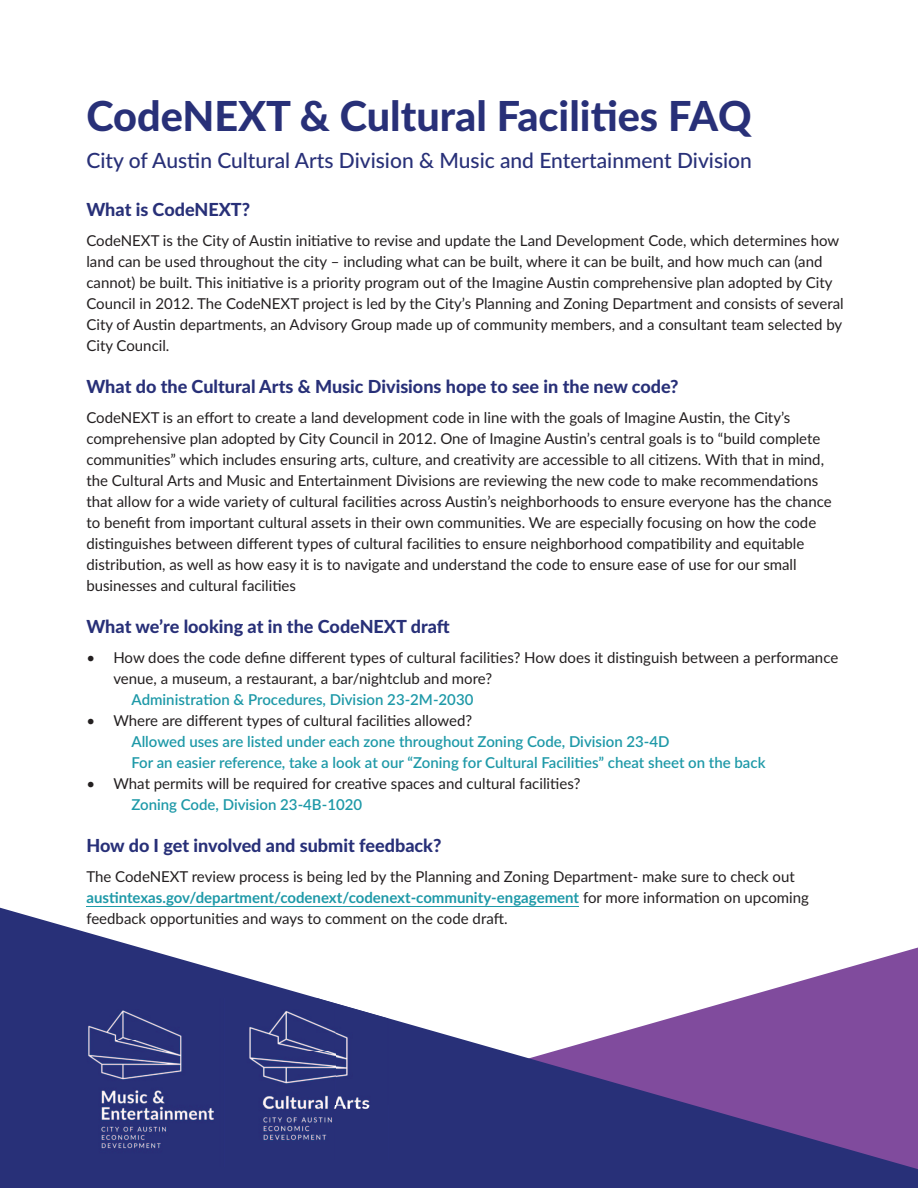
<style>
.page{position:relative;width:918px;height:1188px;background:#fff}
.page>*{position:absolute;margin:0;border:0;box-sizing:border-box;transform-origin:0 0}
.t1{font:800 41.4px "Lato";color:#283078}
.t2{font:500 21px "Lato";color:#283078}
.t3{font:800 18px "Lato";color:#283078}
.t4{font:15px/21px "Lato";color:#231f20}
.t5{font:600 15px/21px "Lato";color:#1e99a8}
.s1{font-weight:700;color:#1e99a8}
</style>
<div class="page">
<hr style="left:86px;top:906px;width:493px;height:1px;background:#1e99a8">
<svg style="left:0;top:908px;width:918px;height:280px"></svg>
<img style="left:70px;top:998px;width:155px;height:169px">
<img style="left:336px;top:998px;width:52px;height:5px">
<img style="left:230px;top:998px;width:106px;height:161px">
<img style="left:336px;top:1003px;width:52px;height:156px">
<h1 class="t1" style="left:86px;top:85px;width:667px">CodeNEXT &amp; Cultural Facilities FAQ</h1>
<h2 class="t2" style="left:86px;top:145px;width:667px">City of Austin Cultural Arts Division &amp; Music and Entertainment Division</h2>
<p class="t3" style="left:86px;top:196px;width:165px">What is CodeNEXT?</p>
<p class="t4" style="left:86px;top:230px;width:759px">CodeNEXT is the City of Austin initiative to revise and update the Land Development Code, which determines how land can be used throughout the city – including what can be built, where it can be built, and how much can (and cannot) be built. This initiative is a priority program out of the Imagine Austin comprehensive plan adopted by City Council in 2012. The CodeNEXT project is led by the City’s Planning and Zoning Department and consists of several City of Austin departments, an Advisory Group made up of community members, and a consultant team selected by City Council.</p>
<p class="t3" style="left:86px;top:373px;width:594px">What do the Cultural Arts &amp; Music Divisions hope to see in the new code?</p>
<p class="t4" style="left:86px;top:407px;width:747px">CodeNEXT is an effort to create a land development code in line with the goals of Imagine Austin, the City’s comprehensive plan adopted by City Council in 2012. One of Imagine Austin’s central goals is to “build complete communities” which includes ensuring arts, culture, and creativity are accessible to all citizens. With that in mind, the Cultural Arts and Music and Entertainment Divisions are reviewing the new code to make recommendations that allow for a wide variety of cultural facilities across Austin’s neighborhoods to ensure everyone has the chance to benefit from important cultural assets in their own communities. We are especially focusing on how the code distinguishes between different types of cultural facilities to ensure neighborhood compatibility and equitable distribution, as well as how easy it is to navigate and understand the code to ensure ease of use for our small businesses and cultural facilities</p>
<p class="t3" style="left:86px;top:613px;width:365px">What we’re looking at in the CodeNEXT draft</p>
<p class="t4" style="left:113px;top:647px;width:726px;text-indent:-27px">• How does the code define different types of cultural facilities? How does it distinguish between a performance venue, a museum, a restaurant, a bar/nightclub and more?</p>
<p class="t5" style="left:131px;top:689px;width:344px">Administration &amp; Procedures, Division 23-2M-2030</p>
<p class="t4" style="left:86px;top:710px;width:387px">• Where are different types of cultural facilities allowed?</p>
<p class="t5" style="left:131px;top:731px;width:636px">Allowed uses are listed under each zone throughout Zoning Code, Division 23-4D<br>For an easier reference, take a look at our “Zoning for Cultural Facilities” cheat sheet on the back</p>
<p class="t4" style="left:86px;top:773px;width:495px">• What permits will be required for creative spaces and cultural facilities?</p>
<p class="t5" style="left:131px;top:794px;width:232px">Zoning Code, Division 23-4B-1020</p>
<p class="t3" style="left:86px;top:832px;width:357px">How do I get involved and submit feedback?</p>
<p class="t4" style="left:86px;top:866px;width:724px">The CodeNEXT review process is being led by the Planning and Zoning Department- make sure to check out <span class="s1">austintexas.gov/department/codenext/codenext-community-engagement</span> for more information on upcoming feedback opportunities and ways to comment on the code draft.</p>
</div>
